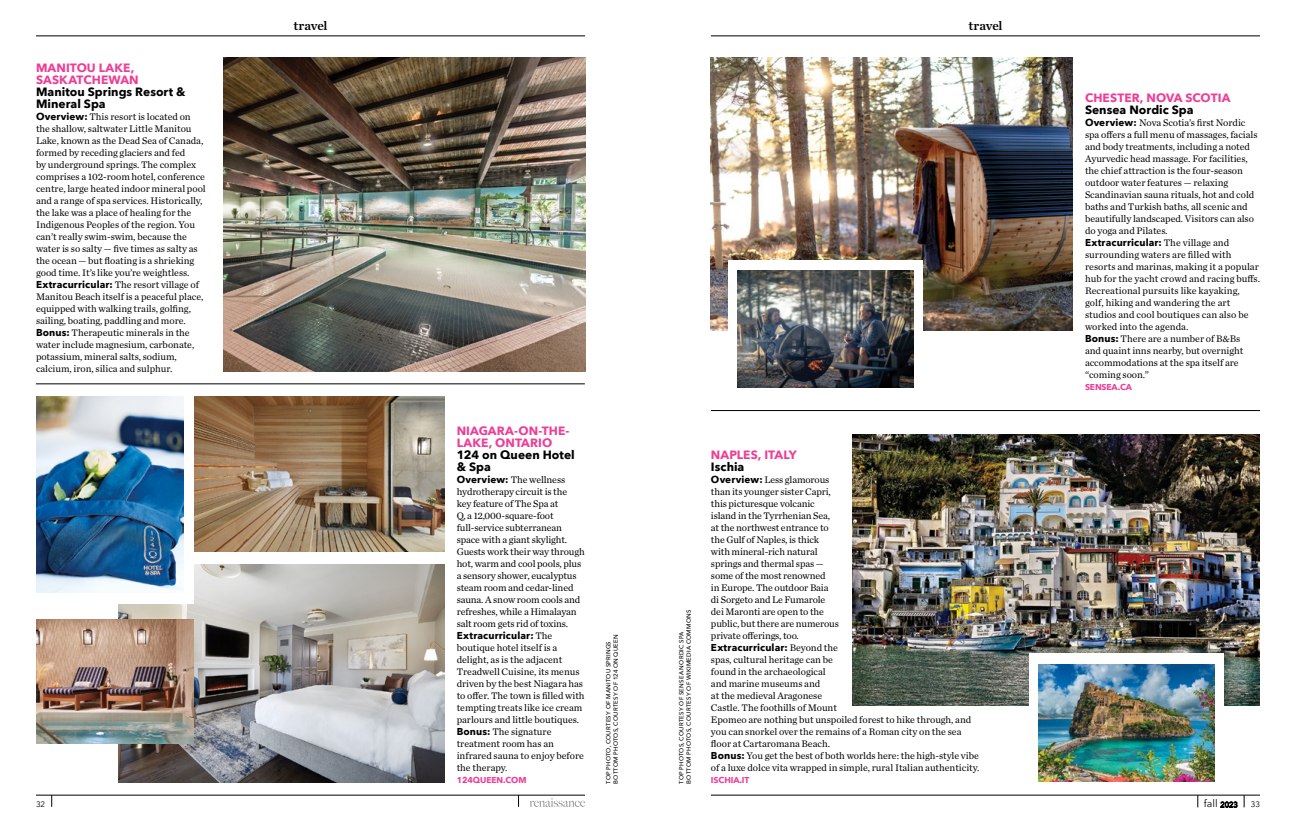
<style>
.page{position:relative;width:1296px;height:828px;background:#fff}
.page>*{position:absolute;margin:0;border:0;box-sizing:border-box;transform-origin:0 0}
.t1{font:13px "Chronicle Text G1 Semi";letter-spacing:-.01em;color:#000}
.Body_Copy_-_No_Indent{font:700 12px/12px "Avenir Next";letter-spacing:.005em;color:#ee3d96}
.Body_Copy_-_No_Indent-2{font:700 12px/12px "Avenir Next";color:#000}
.t2{font:10.5px "Avenir Next";color:#000}
.Body_Copy_-_No_Indent-3{font:10px/12px "Chronicle Text G1";letter-spacing:-.005em;color:#000}
.Body_Copy_-_No_Indent-4{font:700 8.5px "Avenir Next";letter-spacing:-.01em;color:#ee3d96}
.t3{font:8px "Avenir Next";color:#000}
.Gutter_Credit{font:500 6px "Avenir Next";letter-spacing:.04em;color:#000}
.s1{font-family:"Avenir Next";font-weight:700}
.s2{font-size:7.5px}
</style>
<div class="page">
<img style="left:223px;top:57px;width:362px;height:315px">
<img style="left:194px;top:396px;width:251px;height:156px">
<img style="left:118px;top:565px;width:327px;height:217px">
<img style="left:36px;top:619px;width:158px;height:125px">
<div style="left:36px;top:396px;width:158px;height:208px;background:#fff"></div>
<img style="left:36px;top:396px;width:147px;height:196px">
<img style="left:711px;top:57px;width:362px;height:274px">
<div style="left:728px;top:260px;width:195px;height:141px;background:#fff"></div>
<img style="left:738px;top:271px;width:176px;height:117px">
<img style="left:852px;top:435px;width:408px;height:270px">
<div style="left:1029px;top:653px;width:195px;height:142px;background:#fff"></div>
<img style="left:1038px;top:664px;width:176px;height:117px">
<hr style="left:36px;top:795px;width:549px;height:1px;background:#000">
<svg style="left:518px;top:795px;width:1px;height:12px"></svg>
<svg style="left:52px;top:795px;width:1px;height:12px"></svg>
<svg style="left:530px;top:798px;width:55px;height:9px"></svg>
<hr style="left:36px;top:36px;width:549px;height:1px;background:#000">
<hr style="left:711px;top:795px;width:549px;height:1px;background:#000">
<hr style="left:711px;top:36px;width:549px;height:1px;background:#000">
<svg style="left:1244px;top:795px;width:1px;height:12px"></svg>
<svg style="left:1198px;top:795px;width:1px;height:12px"></svg>
<hr style="left:36px;top:384px;width:549px;height:1px;background:#000">
<hr style="left:711px;top:410px;width:549px;height:1px;background:#000">
<p class="Body_Copy_-_No_Indent" style="left:36px;top:62px;width:104px">MANITOU LAKE,<br>SASKATCHEWAN</p>
<p class="Body_Copy_-_No_Indent-2" style="left:36px;top:86px;width:151px">Manitou Springs Resort &amp;<br>Mineral Spa</p>
<p class="Body_Copy_-_No_Indent-3" style="left:36px;top:110px;width:171px"><span class="s1">Overview:</span> This resort is located on the shallow, saltwater Little Manitou Lake, known as the Dead Sea of Canada, formed by receding glaciers and fed<br>by underground springs. The complex comprises a 102-room hotel, conference centre, large heated indoor mineral pool and a range of spa services. Historically, the lake was a place of healing for the Indigenous Peoples of the region. You can’t really swim-swim, because the water is so salty — five times as salty as the ocean — but floating is a shrieking good time. It’s like you’re weightless.</p>
<p class="Body_Copy_-_No_Indent-3" style="left:36px;top:278px;width:169px"><span class="s1">Extracurricular:</span> The resort village of Manitou Beach itself is a peaceful place, equipped with walking trails, golfing, sailing, boating, paddling and more.</p>
<p class="Body_Copy_-_No_Indent-3" style="left:36px;top:326px;width:160px"><span class="s1">Bonus:</span> Therapeutic minerals in the water include magnesium, carbonate, potassium, mineral salts, sodium, calcium, iron, silica and sulphur.</p>
<h1 class="t1" style="left:293px;top:15px;width:36px">travel</h1>
<p class="t3" style="left:36px;top:798px;width:11px">32</p>
<h1 class="t1" style="left:968px;top:15px;width:36px">travel</h1>
<p class="Body_Copy_-_No_Indent" style="left:457px;top:425px;width:114px">NIAGARA-ON-THE-<br>LAKE, ONTARIO</p>
<p class="Body_Copy_-_No_Indent-2" style="left:457px;top:449px;width:120px">124 on Queen Hotel &amp; Spa</p>
<p class="Body_Copy_-_No_Indent-3" style="left:457px;top:473px;width:129px"><span class="s1">Overview:</span> The wellness hydrotherapy circuit is the<br>key feature of The Spa at<br>Q, a 12,000-square-foot full-service subterranean space with a giant skylight.<br>Guests work their way through hot, warm and cool pools, plus a sensory shower, eucalyptus steam room and cedar-lined sauna. A snow room cools and refreshes, while a Himalayan salt room gets rid of toxins.</p>
<p class="Body_Copy_-_No_Indent-3" style="left:457px;top:629px;width:129px"><span class="s1">Extracurricular:</span> The boutique hotel itself is a delight, as is the adjacent<br>Treadwell Cuisine, its menus driven by the best Niagara has to offer. The town is filled with tempting treats like ice cream parlours and little boutiques.</p>
<p class="Body_Copy_-_No_Indent-3" style="left:457px;top:725px;width:129px"><span class="s1">Bonus:</span> The signature treatment room has an infrared sauna to enjoy before the therapy.</p>
<p class="Body_Copy_-_No_Indent-4" style="left:457px;top:773px;width:71px">124QUEEN.COM</p>
<p class="Gutter_Credit" style="left:603px;top:784px;width:144px;rotate:-90deg">TOP PHOTO, COURTESY OF MANITOU SPRINGS</p>
<p class="Gutter_Credit" style="left:611px;top:784px;width:151px;rotate:-90deg">BOTTOM PHOTOS, COURTESY OF 124 ON QUEEN</p>
<p class="Gutter_Credit" style="left:684px;top:784px;width:176px;rotate:-90deg">BOTTOM PHOTOS, COURTESY OF WIKIMEDIA COMMONS</p>
<p class="Gutter_Credit" style="left:676px;top:784px;width:154px;rotate:-90deg">TOP PHOTOS, COURTESY OF SENSEA NORDIC SPA</p>
<p class="Body_Copy_-_No_Indent" style="left:711px;top:449px;width:87px">NAPLES, ITALY</p>
<p class="Body_Copy_-_No_Indent-2" style="left:711px;top:461px;width:35px">Ischia</p>
<p class="Body_Copy_-_No_Indent-3" style="left:711px;top:473px;width:130px"><span class="s1">Overview:</span> Less glamorous than its younger sister Capri, this picturesque volcanic island in the Tyrrhenian Sea, at the northwest entrance to the Gulf of Naples, is thick with mineral-rich natural springs and thermal spas — some of the most renowned<br>in Europe. The outdoor Baia di Sorgeto and Le Fumarole dei Maronti are open to the public, but there are numerous private offerings, too.</p>
<p class="Body_Copy_-_No_Indent-3" style="left:711px;top:641px;width:262px"><span class="s1">Extracurricular:</span> Beyond the<br>spas, cultural heritage can be<br>found in the archaeological<br>and marine museums and<br>at the medieval Aragonese<br>Castle. The foothills of Mount<br>Epomeo are nothing but unspoiled forest to hike through, and you can snorkel over the remains of a Roman city on the sea floor at Cartaromana Beach.</p>
<p class="Body_Copy_-_No_Indent-3" style="left:711px;top:749px;width:270px"><span class="s1">Bonus:</span> You get the best of both worlds here: the high-style vibe of a luxe dolce vita wrapped in simple, rural Italian authenticity.</p>
<p class="Body_Copy_-_No_Indent-4" style="left:711px;top:773px;width:40px">ISCHIA.IT</p>
<p class="Body_Copy_-_No_Indent" style="left:1085px;top:92px;width:147px">CHESTER, NOVA SCOTIA</p>
<p class="Body_Copy_-_No_Indent-2" style="left:1085px;top:104px;width:110px">Sensea Nordic Spa</p>
<p class="Body_Copy_-_No_Indent-3" style="left:1085px;top:116px;width:174px"><span class="s1">Overview:</span> Nova Scotia’s first Nordic spa offers a full menu of massages, facials and body treatments, including a noted Ayurvedic head massage. For facilities, the chief attraction is the four-season outdoor water features — relaxing Scandinavian sauna rituals, hot and cold baths and Turkish baths, all scenic and beautifully landscaped. Visitors can also do yoga and Pilates.</p>
<p class="Body_Copy_-_No_Indent-3" style="left:1085px;top:236px;width:176px"><span class="s1">Extracurricular:</span> The village and surrounding waters are filled with resorts and marinas, making it a popular hub for the yacht crowd and racing buffs.<br>Recreational pursuits like kayaking, golf, hiking and wandering the art studios and cool boutiques can also be worked into the agenda.</p>
<p class="Body_Copy_-_No_Indent-3" style="left:1085px;top:332px;width:160px"><span class="s1">Bonus:</span> There are a number of B&amp;Bs and quaint inns nearby, but overnight accommodations at the spa itself are “coming soon.”</p>
<p class="Body_Copy_-_No_Indent-4" style="left:1085px;top:380px;width:49px">SENSEA.CA</p>
<p class="t2" style="left:1204px;top:795px;width:36px">fall <span class="s2">2023</span></p>
<p class="t3" style="left:1251px;top:798px;width:11px">33</p>
</div>
